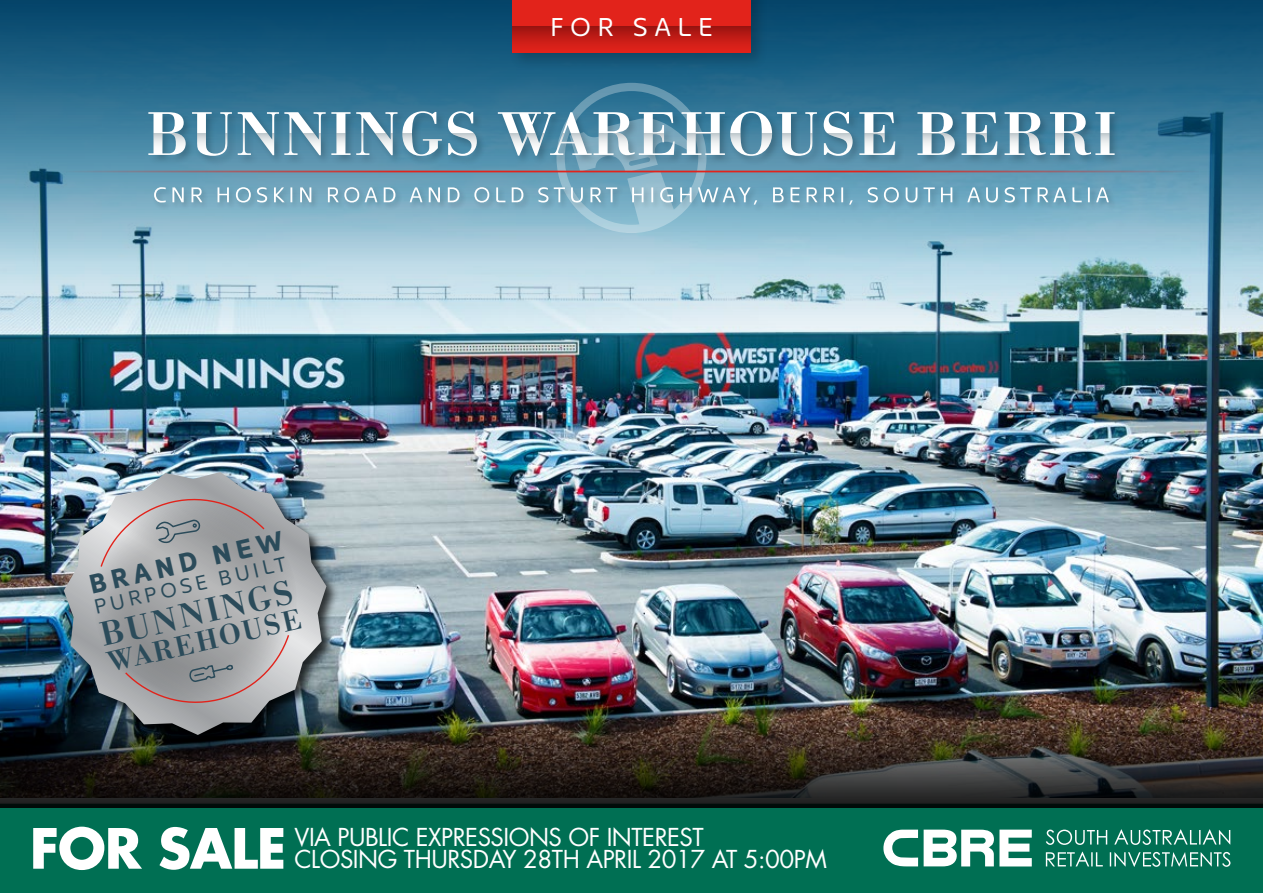
<style>
.page{position:relative;width:1263px;height:893px;background:#fff}
.page>*{position:absolute;margin:0;border:0;box-sizing:border-box;transform-origin:0 0}
.t1{font:700 54px "Futura";letter-spacing:-.02em;color:#fff}
.t2{font:500 33.6px "Bodoni BE";color:#2b4b5a}
.t3{font:500 28.2px "Bodoni BE";color:#2b4b5a}
.t4{font:700 27.3px "Kyrial Sans Pro";color:#2b4b5a}
.t5{font:26.1px "Kyrial Sans Pro";letter-spacing:.25em;color:#fff}
.t6{font:24px "Futura";letter-spacing:-.02em;color:#fff}
.t7{font:20.85px "Kyrial Sans Pro";color:#2b4b5a}
</style>
<div class="page">
<div style="left:0;top:804px;width:1263px;height:89px;background:#006f53"></div>
<img style="left:0;top:264px;width:1263px;height:434px">
<img style="left:0;top:698px;width:1263px;height:110px">
<svg style="left:0;top:0;width:1263px;height:264px;background:#447e9c"></svg>
<div style="left:509px;top:0;width:259px;height:70px;background:#000;opacity:.2"></div>
<div style="left:512px;top:0;width:238px;height:53px;background:#e2231b"></div>
<svg style="left:512px;top:26px;width:238px;height:20px;background:#b91a14"></svg>
<svg style="left:148px;top:83px;width:966px;height:150px;background:#6d9fb6"></svg>
<hr style="left:64px;top:171px;width:1135px;height:1px;background:#e2231b">
<div style="left:62px;top:470px;width:278px;height:278px;background:#000;opacity:.75"></div>
<img style="left:64px;top:472px;width:262px;height:263px">
<svg style="left:83px;top:489px;width:224px;height:224px;background:#9ea3a7"></svg>
<svg style="left:124px;top:633px;width:166px;height:75px;background:#a09ea0"></svg>
<svg style="left:99px;top:492px;width:167px;height:76px;background:#b0aeb0"></svg>
<svg style="left:883px;top:830px;width:149px;height:36px"></svg>
<svg style="left:1046px;top:829px;width:184px;height:16px"></svg>
<svg style="left:1046px;top:852px;width:184px;height:15px"></svg>
<p class="t4" style="left:85px;top:565px;width:200px;rotate:-13deg">BRAND NEW</p>
<p class="t7" style="left:91px;top:593px;width:198px;rotate:-13deg">PURPOSE BUILT</p>
<h2 class="t2" style="left:97px;top:616px;width:198px;rotate:-13deg">BUNNINGS</h2>
<p class="t3" style="left:104px;top:647px;width:200px;rotate:-13deg">WAREHOUSE</p>
<p class="t5" style="left:550px;top:9px;width:164px">FOR SALE</p>
<h1 class="t1" style="left:30px;top:812px;width:258px">FOR SALE</h1>
<p class="t6" style="left:294px;top:822px;width:411px">VIA PUBLIC EXPRESSIONS OF INTEREST</p>
<p class="t6" style="left:294px;top:844px;width:534px">CLOSING THURSDAY 28TH APRIL 2017 AT 5:00PM</p>
</div>
